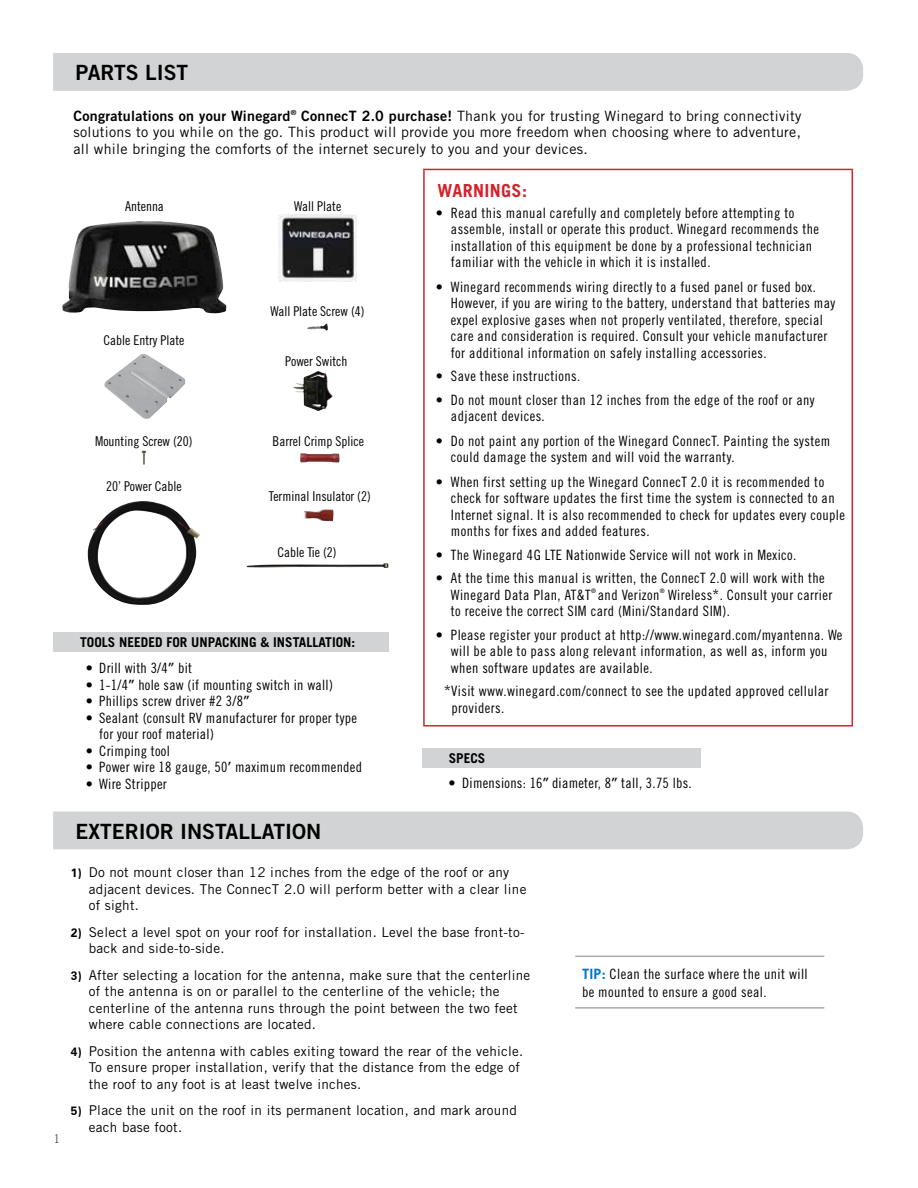
<style>
.page{position:relative;width:918px;height:1188px;background:#fff}
.page>*{position:absolute;margin:0;border:0;box-sizing:border-box;transform-origin:0 0}
.t1{font:21px "Trade Gothic Bold Two";color:#000}
.t2{font:700 18px "Trade Gothic";letter-spacing:.02em;color:#d2232a}
.t3{font:14.25px/16.5px "Trade Gothic Cond Eighteen";letter-spacing:.03em;color:#000}
.t4{font:14.25px/16.5px "Trade Gothic";letter-spacing:.02em;color:#000}
.t5{font:14.25px "Trade Gothic Bold Two";letter-spacing:.02em;color:#000}
.t6{font:13.5px/16.5px "Trade Gothic";letter-spacing:.02em;color:#000}
.t7{font:13.5px "Trade Gothic Cond Eighteen";color:#000}
.t8{font:700 13.5px "Trade Gothic";color:#000}
.t9{font:12px "Trade Gothic Cond Eighteen";color:#4d4d4f}
.t10{font:6.15px "Trade Gothic Cond Eighteen";color:#000}
.s1{font-family:"Trade Gothic"}
.s2{font-family:"Zurich BT"}
.s3{font-size:15px}
.s4{font-family:"Zurich BT";font-weight:700;font-size:12px}
.s5{font-family:"Trade Gothic";font-weight:700;color:#0079c1}
</style>
<div class="page">
<div style="left:53px;top:53px;width:810px;height:38px;background:#d1d3d4"></div>
<div style="left:53px;top:812px;width:810px;height:37px;background:#d1d3d4"></div>
<hr style="left:423px;top:169px;width:430px;height:1px;background:#d2232a">
<hr style="left:423px;top:170px;width:2px;height:555px;background:#d2232a">
<hr style="left:852px;top:170px;width:1px;height:555px;background:#d2232a">
<hr style="left:423px;top:725px;width:430px;height:2px;background:#d2232a">
<img style="left:88px;top:501px;width:112px;height:104px">
<img style="left:307px;top:324px;width:21px;height:7px">
<img style="left:141px;top:451px;width:4px;height:14px">
<hr style="left:575px;top:956px;width:249px;height:1px;background:#a7a9ac">
<hr style="left:575px;top:1007px;width:249px;height:2px;background:#a7a9ac">
<img style="left:304px;top:509px;width:30px;height:12px">
<img style="left:247px;top:563px;width:141px;height:5px">
<img style="left:104px;top:354px;width:81px;height:65px">
<img style="left:293px;top:371px;width:40px;height:40px">
<img style="left:300px;top:453px;width:40px;height:10px">
<div style="left:53px;top:632px;width:335px;height:20px;background:#d1d3d4"></div>
<img style="left:62px;top:221px;width:165px;height:93px">
<div style="left:422px;top:748px;width:278px;height:19px;background:#d1d3d4"></div>
<img style="left:279px;top:214px;width:77px;height:68px">
<p class="t9" style="left:54px;top:1132px;width:7px">1</p>
<h1 class="t1" style="left:76px;top:60px;width:114px">PARTS LIST</h1>
<p class="t5" style="left:73px;top:107px;width:729px">Congratulations on your Winegard<sup>®</sup> ConnecT 2.0 purchase! <span class="s1">Thank you for trusting Winegard to bring connectivity</span></p>
<p class="t4" style="left:73px;top:124px;width:729px">solutions to you while on the go. This product will provide you more freedom when choosing where to adventure, all while bringing the comforts of the internet securely to you and your devices.</p>
<p class="t7" style="left:125px;top:198px;width:40px">Antenna</p>
<p class="t7" style="left:103px;top:333px;width:82px">Cable Entry Plate</p>
<p class="t7" style="left:95px;top:433px;width:99px">Mounting Screw (20)</p>
<p class="t7" style="left:106px;top:478px;width:77px">20’ Power Cable</p>
<p class="t7" style="left:294px;top:198px;width:48px">Wall Plate</p>
<p class="t7" style="left:270px;top:303px;width:96px">Wall Plate Screw (4)</p>
<p class="t7" style="left:285px;top:353px;width:64px">Power Switch</p>
<p class="t7" style="left:273px;top:433px;width:93px">Barrel Crimp Splice</p>
<p class="t7" style="left:269px;top:488px;width:103px">Terminal Insulator (2)</p>
<p class="t7" style="left:277px;top:544px;width:61px">Cable Tie (2)</p>
<p class="t8" style="left:80px;top:634px;width:277px">TOOLS NEEDED FOR UNPACKING &amp; INSTALLATION:</p>
<p class="t3" style="left:86px;top:660px;width:108px">• Drill with 3/4<span class="s2">”</span> bit</p>
<p class="t3" style="left:86px;top:676px;width:249px">• 1-1/4<span class="s2">”</span> hole saw (if mounting switch in wall)</p>
<p class="t3" style="left:86px;top:693px;width:165px">• Phillips screw driver #2 3/8<span class="s2">”</span></p>
<p class="t3" style="left:99px;top:709px;width:259px;text-indent:-13px">• Sealant (consult RV manufacturer for proper type for your roof material)</p>
<p class="t3" style="left:86px;top:742px;width:86px">• Crimping tool</p>
<p class="t3" style="left:86px;top:759px;width:278px">• Power wire 18 gauge, 50<span class="s2">’</span> maximum recommended</p>
<p class="t3" style="left:86px;top:775px;width:83px">• Wire Stripper</p>
<h1 class="t1" style="left:76px;top:818px;width:247px">EXTERIOR INSTALLATION</h1>
<p class="t2" style="left:437px;top:179px;width:91px">WARNINGS:</p>
<p class="t3" style="left:451px;top:204px;width:370px;text-indent:-15px">• Read this manual carefully and completely before attempting to assemble, install or operate this product. Winegard recommends the installation of this equipment be done by a professional technician familiar with the vehicle in which it is installed.</p>
<p class="t3" style="left:451px;top:278px;width:386px;text-indent:-15px">• Winegard recommends wiring directly to a fused panel or fused box.<br>However, if you are wiring to the battery, understand that batteries may expel explosive gases when not properly ventilated, therefore, special care and consideration is required. Consult your vehicle manufacturer for additional information on safely installing accessories.</p>
<p class="t3" style="left:436px;top:368px;width:146px">• Save these instructions.</p>
<p class="t3" style="left:451px;top:391px;width:365px;text-indent:-15px">• Do not mount closer than 12 inches from the edge of the roof or any adjacent devices.</p>
<p class="t3" style="left:451px;top:432px;width:381px;text-indent:-15px">• Do not paint any portion of the Winegard ConnecT. Painting the system could damage the system and will void the warranty.</p>
<p class="t3" style="left:451px;top:473px;width:396px;text-indent:-15px">• When first setting up the Winegard ConnecT 2.0 it is recommended to check for software updates the first time the system is connected to an Internet signal. It is also recommended to check for updates every couple months for fixes and added features.</p>
<p class="t3" style="left:436px;top:546px;width:362px">• The Winegard 4G LTE Nationwide Service will not work in Mexico.</p>
<p class="t3" style="left:451px;top:570px;width:375px;text-indent:-15px">• At the time this manual is written, the ConnecT 2.0 will work with the<br>Winegard Data Plan, AT&amp;T</p>
<p class="t10" style="left:591px;top:588px;width:6px">®</p>
<p class="t3" style="left:598px;top:586px;width:63px">and Verizon</p>
<p class="t10" style="left:660px;top:588px;width:6px">®</p>
<p class="t3" style="left:451px;top:586px;width:383px;text-indent:217px">Wireless<span class="s3">*</span>. Consult your carrier to receive the correct SIM card (Mini/Standard SIM).</p>
<p class="t3" style="left:451px;top:626px;width:393px;text-indent:-15px">• Please register your product at http://www.winegard.com/myantenna. We will be able to pass along relevant information, as well as, inform you when software updates are available.</p>
<p class="t3" style="left:451px;top:683px;width:379px;text-indent:-7px"><span class="s3">*</span>Visit www.winegard.com/connect to see the updated approved cellular providers.</p>
<p class="t8" style="left:449px;top:750px;width:38px">SPECS</p>
<p class="t3" style="left:449px;top:775px;width:245px">• Dimensions: 16<span class="s2">”</span> diameter, 8<span class="s2">”</span> tall, 3.75 lbs.</p>
<p class="t6" style="left:89px;top:864px;width:439px;text-indent:-18px"><span class="s4">1)</span> Do not mount closer than 12 inches from the edge of the roof or any adjacent devices. The ConnecT 2.0 will perform better with a clear line of sight.</p>
<p class="t6" style="left:89px;top:924px;width:437px;text-indent:-18px"><span class="s4">2)</span> Select a level spot on your roof for installation. Level the base front-to&shy;back and side-to-side.</p>
<p class="t6" style="left:89px;top:967px;width:443px;text-indent:-18px"><span class="s4">3)</span> After selecting a location for the antenna, make sure that the centerline of the antenna is on or parallel to the centerline of the vehicle; the centerline of the antenna runs through the point between the two feet where cable connections are located.</p>
<p class="t6" style="left:89px;top:1043px;width:436px;text-indent:-18px"><span class="s4">4)</span> Position the antenna with cables exiting toward the rear of the vehicle.<br>To ensure proper installation, verify that the distance from the edge of the roof to any foot is at least twelve inches.</p>
<p class="t6" style="left:89px;top:1102px;width:430px;text-indent:-18px"><span class="s4">5)</span> Place the unit on the roof in its permanent location, and mark around each base foot.</p>
<p class="t3" style="left:582px;top:964px;width:227px;line-height:18px"><span class="s5">TIP:</span> Clean the surface where the unit will be mounted to ensure a good seal.</p>
</div>
